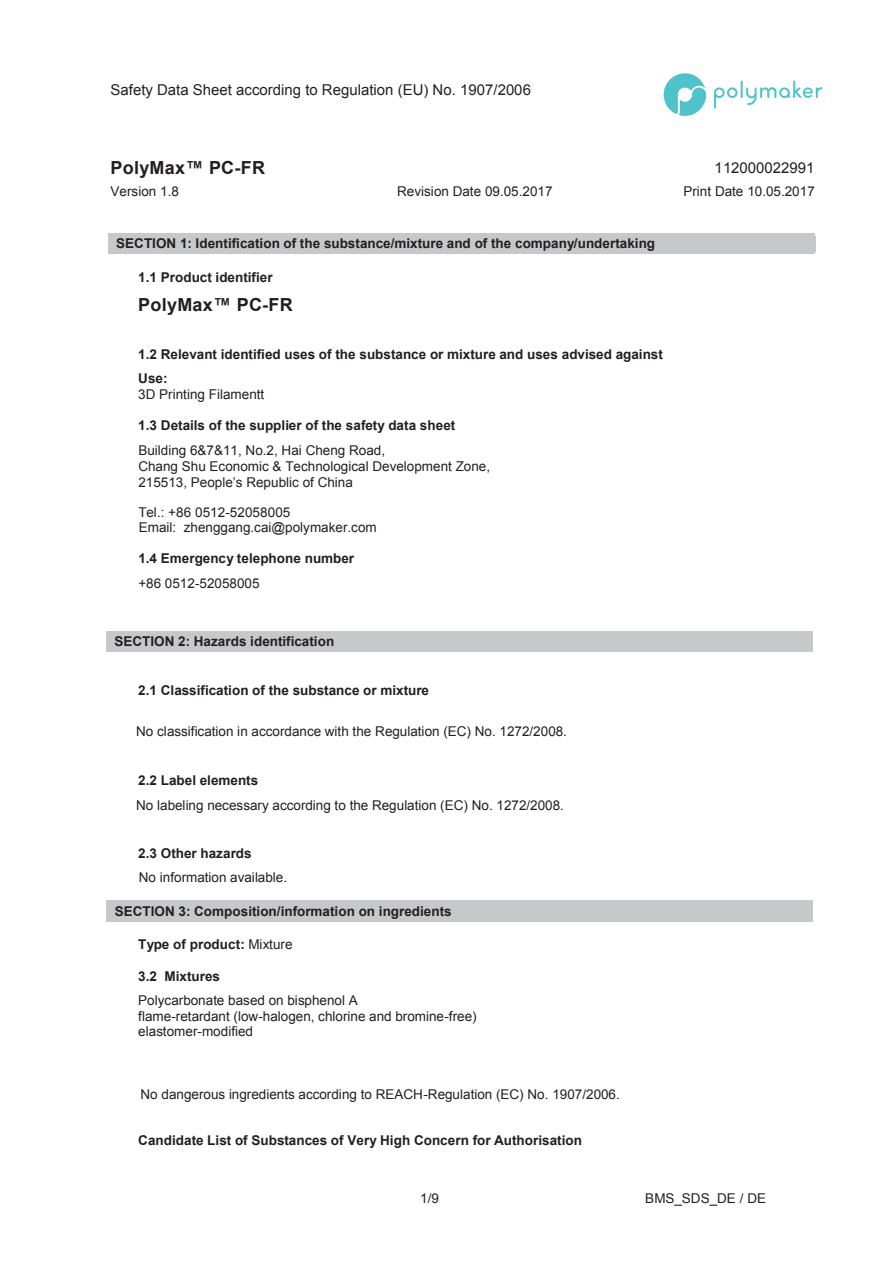
<style>
.page{position:relative;width:893px;height:1264px;background:#fff}
.page>*{position:absolute;margin:0;border:0;box-sizing:border-box;transform-origin:0 0}
.t1{font:700 18px "Arial";letter-spacing:.015em;color:#231f20}
.t2{font:15px "Arial";color:#231f20}
.t3{font:13.5px/15.5px "Arial";color:#231f20}
.t4{font:700 13.5px/24.5px "Arial";color:#231f20}
.s1{color:#fff}
.s2{font-weight:400}
</style>
<div class="page">
<hr style="left:108px;top:233px;width:707px;height:3px;background:#c7c8ca">
<div style="left:108px;top:236px;width:8px;height:15px;background:#c7c8ca"></div>
<div style="left:807px;top:236px;width:8px;height:15px;background:#c7c8ca"></div>
<hr style="left:108px;top:251px;width:707px;height:3px;background:#c7c8ca">
<div style="left:116px;top:236px;width:691px;height:15px;background:#c7c8ca"></div>
<hr style="left:106px;top:630px;width:707px;height:3px;background:#c7c8ca">
<div style="left:106px;top:633px;width:9px;height:16px;background:#c7c8ca"></div>
<div style="left:805px;top:633px;width:8px;height:16px;background:#c7c8ca"></div>
<hr style="left:106px;top:649px;width:707px;height:3px;background:#c7c8ca">
<div style="left:115px;top:633px;width:690px;height:16px;background:#c7c8ca"></div>
<hr style="left:107px;top:900px;width:706px;height:3px;background:#c7c8ca">
<div style="left:107px;top:903px;width:8px;height:15px;background:#c7c8ca"></div>
<div style="left:805px;top:903px;width:8px;height:15px;background:#c7c8ca"></div>
<hr style="left:107px;top:918px;width:706px;height:3px;background:#c7c8ca">
<div style="left:115px;top:903px;width:690px;height:15px;background:#c7c8ca"></div>
<svg style="left:714px;top:81px;width:109px;height:28px"></svg>
<svg style="left:664px;top:73px;width:42px;height:43px"></svg>
<p class="t2" style="left:111px;top:84px;width:422px">Safety Data Sheet according to Regulation (EU) No. 1907/2006</p>
<h1 class="t1" style="left:111px;top:160px;width:156px">PolyMax™ PC-FR</h1>
<p class="t2" style="left:656px;top:162px;width:161px"><span class="s1">&lt;#####&gt;</span>112000022991</p>
<p class="t3" style="left:111px;top:184px;width:70px">Version 1.8</p>
<p class="t3" style="left:397px;top:184px;width:157px">Revision Date 09.05.2017</p>
<p class="t3" style="left:683px;top:184px;width:133px">Print Date 10.05.2017</p>
<p class="t4" style="left:116px;top:232px;width:540px">SECTION 1: Identification of the substance/mixture and of the company/undertaking</p>
<p class="t4" style="left:138px;top:266px;width:136px">1.1 Product identifier</p>
<h1 class="t1" style="left:138px;top:298px;width:156px">PolyMax™ PC-FR</h1>
<p class="t4" style="left:138px;top:343px;width:526px">1.2 Relevant identified uses of the substance or mixture and uses advised against<br>Use:</p>
<p class="t3" style="left:138px;top:387px;width:128px">3D Printing Filamentt</p>
<p class="t4" style="left:138px;top:414px;width:319px">1.3 Details of the supplier of the safety data sheet</p>
<p class="t3" style="left:138px;top:443px;width:353px;line-height:16.2px">Building 6&amp;7&amp;11, No.2, Hai Cheng Road,<br>Chang Shu Economic &amp; Technological Development Zone,<br>215513, People’s Republic of China</p>
<p class="t3" style="left:138px;top:505px;width:240px">Tel.: +86 0512-52058005<br>Email: zhenggang.cai@polymaker.com</p>
<p class="t4" style="left:138px;top:547px;width:217px">1.4 Emergency telephone number</p>
<p class="t3" style="left:138px;top:576px;width:123px">+86 0512-52058005</p>
<p class="t4" style="left:115px;top:630px;width:221px">SECTION 2: Hazards identification</p>
<p class="t4" style="left:138px;top:679px;width:292px">2.1 Classification of the substance or mixture</p>
<p class="t3" style="left:136px;top:724px;width:432px">No classification in accordance with the Regulation (EC) No. 1272/2008.</p>
<p class="t4" style="left:138px;top:768px;width:121px">2.2 Label elements</p>
<p class="t3" style="left:136px;top:798px;width:429px">No labeling necessary according to the Regulation (EC) No. 1272/2008.</p>
<p class="t4" style="left:138px;top:842px;width:115px">2.3 Other hazards</p>
<p class="t3" style="left:139px;top:870px;width:150px">No information available.</p>
<p class="t4" style="left:115px;top:899px;width:338px">SECTION 3: Composition/information on ingredients</p>
<p class="t4" style="left:138px;top:933px;width:156px">Type of product: <span class="s2">Mixture</span></p>
<p class="t4" style="left:138px;top:964px;width:83px">3.2 Mixtures</p>
<p class="t3" style="left:138px;top:994px;width:340px">Polycarbonate based on bisphenol A<br>flame-retardant (low-halogen, chlorine and bromine-free) elastomer-modified</p>
<p class="t3" style="left:140px;top:1087px;width:481px">No dangerous ingredients according to REACH-Regulation (EC) No. 1907/2006.</p>
<p class="t4" style="left:138px;top:1128px;width:445px">Candidate List of Substances of Very High Concern for Authorisation</p>
<p class="t3" style="left:420px;top:1191px;width:20px">1/9</p>
<p class="t3" style="left:645px;top:1191px;width:122px">BMS_SDS_DE / DE</p>
</div>
